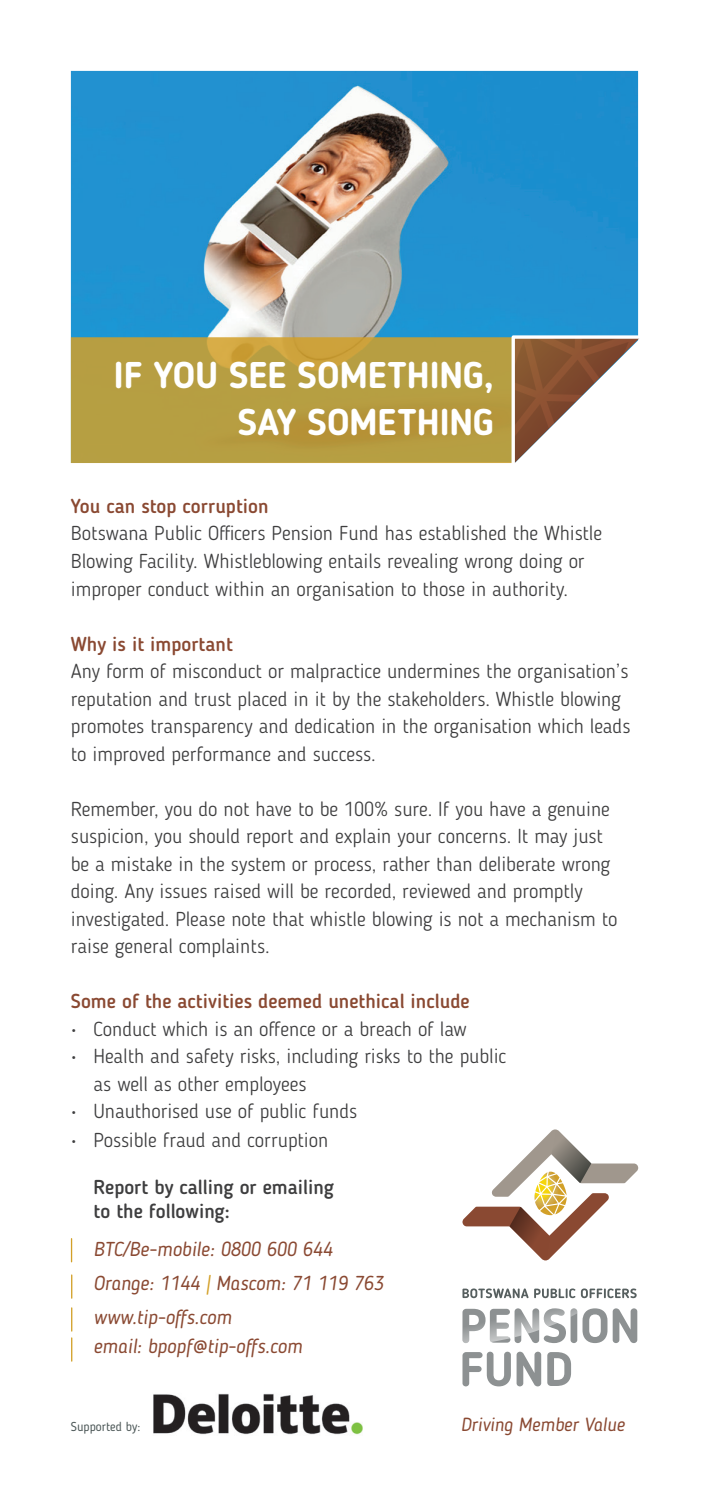
<style>
.page{position:relative;width:709px;height:1489px;background:#fff}
.page>*{position:absolute;margin:0;border:0;box-sizing:border-box;transform-origin:0 0}
.t1{font:700 37px/47px "Blogger Sans";color:#fff;text-align:right}
.t2{font:300 20px/27.5px "Blogger Sans";color:#3e3e3f}
.t3{font:italic 20px/34px "Blogger Sans";color:#8a4932}
.t4{font:500 20px "Blogger Sans";color:#8a4932}
.t5{font:500 20px/24px "Blogger Sans";color:#3e3e3f}
.t6{font:italic 19px "Blogger Sans";color:#8a4932}
.t7{font:12.75px "Blogger Sans";color:#4d5858}
.s1{color:#d3a028}
</style>
<div class="page">
<img style="left:71px;top:71px;width:567px;height:266px">
<svg style="left:462px;top:1129px;width:176px;height:131px"></svg>
<svg style="left:462px;top:1288px;width:174px;height:9px"></svg>
<svg style="left:462px;top:1351px;width:109px;height:35px"></svg>
<svg style="left:462px;top:1308px;width:175px;height:34px"></svg>
<svg style="left:71px;top:337px;width:439px;height:126px;fill:#b69e42"></svg>
<svg style="left:510px;top:334px;width:129px;height:129px"></svg>
<svg style="left:71px;top:1238px;width:1px;height:23px"></svg>
<svg style="left:71px;top:1307px;width:1px;height:23px"></svg>
<svg style="left:71px;top:1337px;width:1px;height:23px"></svg>
<svg style="left:71px;top:1274px;width:1px;height:23px"></svg>
<img style="left:153px;top:1393px;width:210px;height:42px">
<h1 class="t1" style="left:114px;top:351px;width:381px">IF YOU SEE SOMETHING,<br>SAY SOMETHING</h1>
<p class="t4" style="left:71px;top:494px;width:199px">You can stop corruption</p>
<p class="t2" style="left:71px;top:519px;width:533px">Botswana Public Officers Pension Fund has established the Whistle<br>Blowing Facility. Whistleblowing entails revealing wrong doing or improper conduct within an organisation to those in authority.</p>
<p class="t4" style="left:71px;top:631px;width:163px">Why is it important</p>
<p class="t2" style="left:71px;top:657px;width:561px">Any form of misconduct or malpractice undermines the organisation’s reputation and trust placed in it by the stakeholders. Whistle blowing promotes transparency and dedication in the organisation which leads to improved performance and success.</p>
<p class="t2" style="left:71px;top:794px;width:548px">Remember, you do not have to be 100% sure. If you have a genuine suspicion, you should report and explain your concerns. It may just be a mistake in the system or process, rather than deliberate wrong doing. Any issues raised will be recorded, reviewed and promptly investigated. Please note that whistle blowing is not a mechanism to raise general complaints.</p>
<p class="t4" style="left:71px;top:989px;width:400px">Some of the activities deemed unethical include</p>
<p class="t2" style="left:71px;top:1014px;width:397px">• Conduct which is an offence or a breach of law</p>
<p class="t2" style="left:93px;top:1042px;width:414px;text-indent:-22px">• Health and safety risks, including risks to the public as well as other employees</p>
<p class="t2" style="left:71px;top:1097px;width:288px">• Unauthorised use of public funds</p>
<p class="t2" style="left:71px;top:1126px;width:259px">• Possible fraud and corruption</p>
<p class="t5" style="left:94px;top:1174px;width:242px">Report by calling or emailing to the following:</p>
<p class="t3" style="left:94px;top:1231px;width:291px">BTC/Be-mobile: 0800 600 644<br>Orange: 1144 <span class="s1">|</span> Mascom: 71 119 763 www.tip-offs.com</p>
<p class="t3" style="left:94px;top:1329px;width:210px">email: bpopf@tip-offs.com</p>
<p class="t7" style="left:71px;top:1418px;width:71px">Supported by:</p>
<p class="t6" style="left:461px;top:1413px;width:165px">Driving Member Value</p>
</div>
